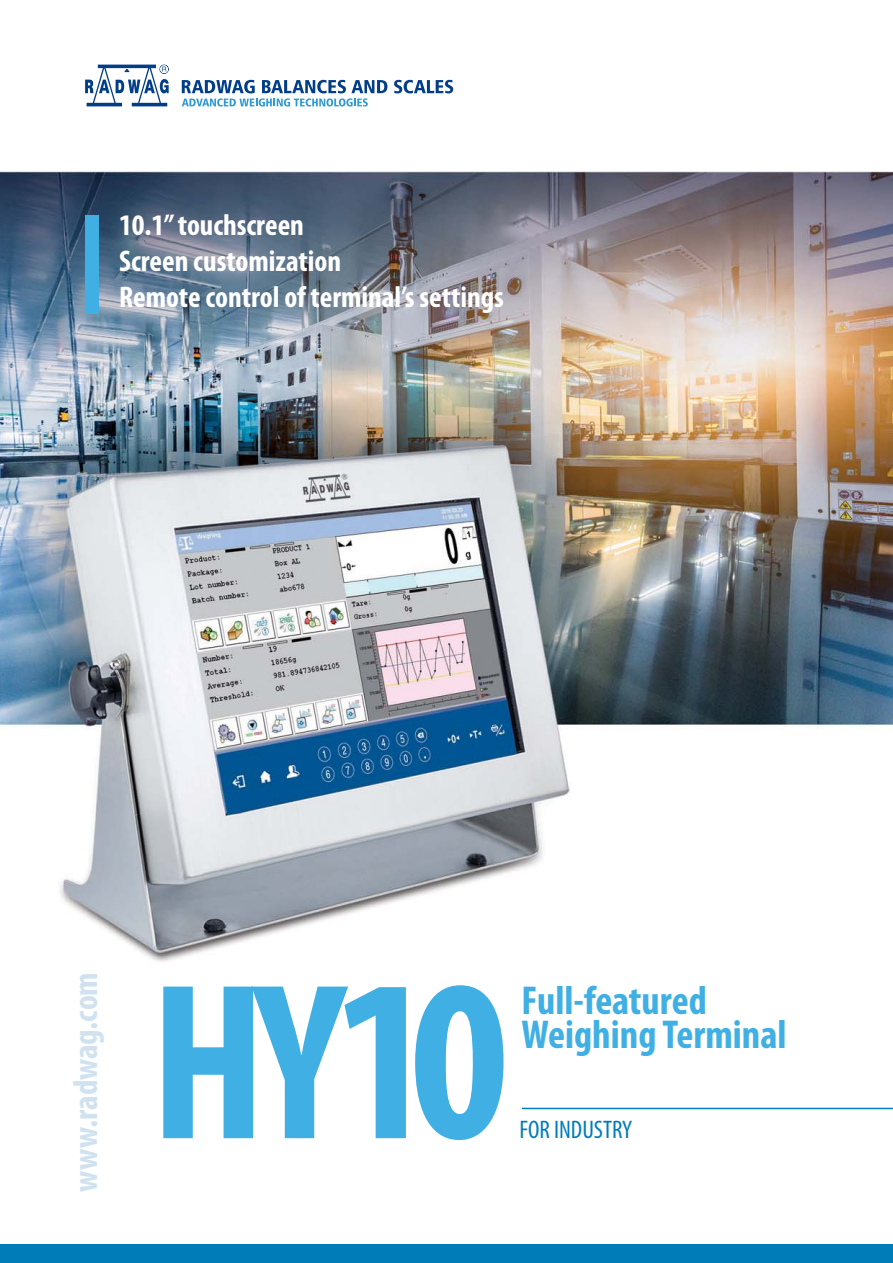
<style>
.page{position:relative;width:893px;height:1263px;background:#fff}
.page>*{position:absolute;margin:0;border:0;box-sizing:border-box;transform-origin:0 0}
.t1{font:700 condensed 224.85px "Myriad Pro";color:#40b0e4}
.t2{font:700 condensed 40.5px/34.5px "Myriad Pro";color:#40b0e4}
.t3{font:700 condensed 34.5px "Myriad Pro";color:#d0e2ef}
.t4{font:700 condensed 30px/36px "Myriad Pro";color:#fff}
.t5{font:condensed 25.5px "Myriad Pro";color:#007cb9}
.s1{font-size:232.35px}
</style>
<div class="page">
<img style="left:0;top:64px;width:893px;height:1046px">
<div style="left:85px;top:215px;width:14px;height:98px;background:#40b0e4"></div>
<svg style="left:85px;top:65px;width:84px;height:41px"></svg>
<svg style="left:394px;top:80px;width:59px;height:13px"></svg>
<svg style="left:182px;top:80px;width:205px;height:27px"></svg>
<div style="left:0;top:1244px;width:893px;height:19px;background:#007cb9"></div>
<hr style="left:522px;top:1108px;width:371px;height:1px;background:#007cb9">
<p class="t4" style="left:119px;top:209px;width:386px">10.1” touchscreen<br>Screen customization<br>Remote control of terminal’s settings</p>
<p class="t3" style="left:73px;top:1192px;width:222px;rotate:-90deg">www.radwag.com</p>
<h1 class="t1" style="left:150px;top:977px;width:360px">HY<span class="s1">10</span></h1>
<h2 class="t2" style="left:521px;top:986px;width:267px">Full-featured<br>Weighing Terminal</h2>
<p class="t5" style="left:519px;top:1119px;width:114px">FOR INDUSTRY</p>
</div>
